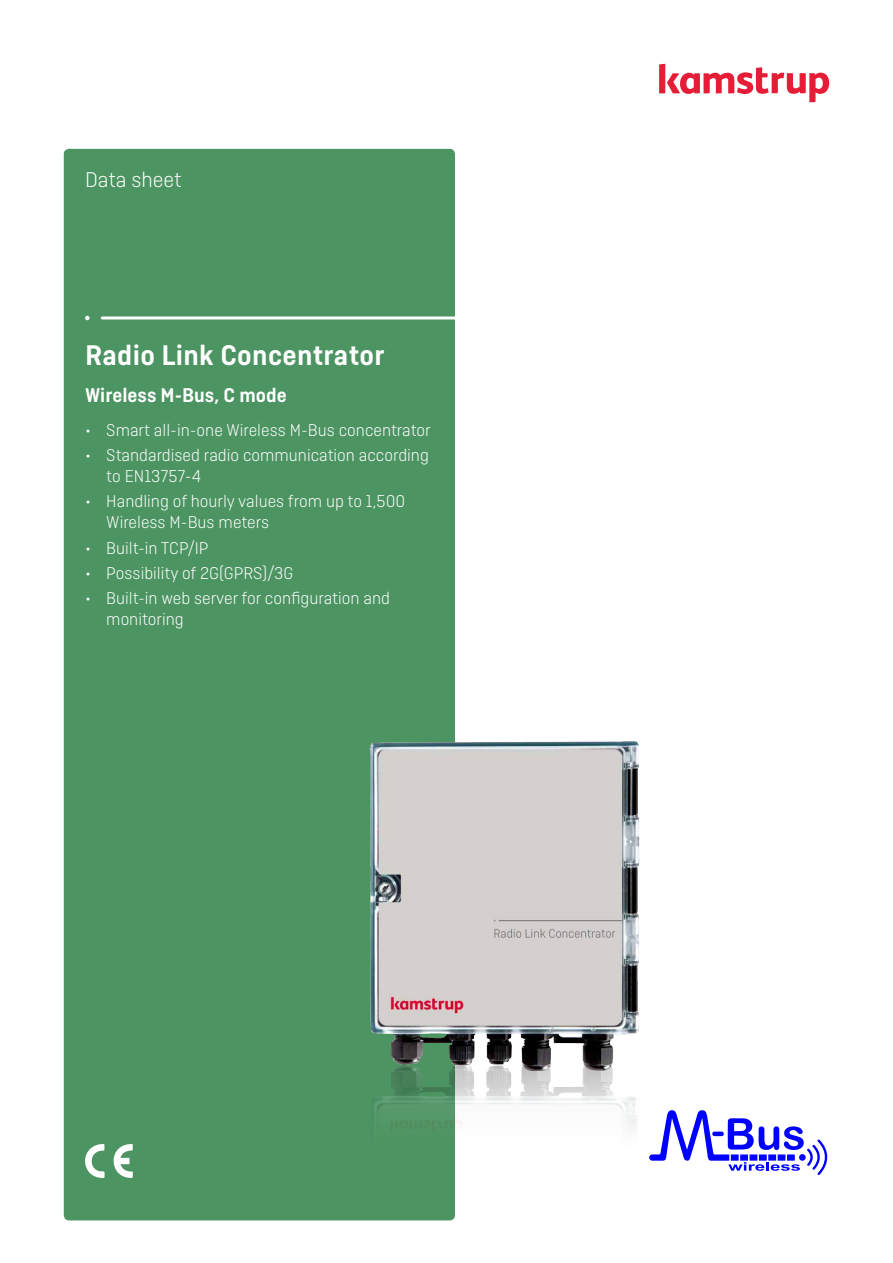
<style>
.page{position:relative;width:893px;height:1263px;background:#fff}
.page>*{position:absolute;margin:0;border:0;box-sizing:border-box;transform-origin:0 0}
.t1{font:600 30px "Ciutadella";letter-spacing:.01em;color:#fff}
.t2{font:300 22.5px "Ciutadella";color:#fff}
.t3{font:600 21px "Ciutadella";color:#fff}
.t4{font:300 18px/21px "Ciutadella";color:#fff}
</style>
<div class="page">
<div style="left:64px;top:149px;width:391px;height:1071px;background:#4c9462;border-radius:5px"></div>
<svg style="left:85px;top:316px;width:370px;height:4px"></svg>
<svg style="left:659px;top:64px;width:170px;height:38px"></svg>
<svg style="left:649px;top:1110px;width:179px;height:65px"></svg>
<img style="left:370px;top:1072px;width:267px;height:149px">
<img style="left:369px;top:741px;width:250px;height:331px">
<svg style="left:85px;top:1144px;width:20px;height:34px"></svg>
<svg style="left:113px;top:1144px;width:20px;height:34px"></svg>
<p class="t2" style="left:85px;top:168px;width:98px">Data sheet</p>
<h1 class="t1" style="left:85px;top:338px;width:301px">Radio Link Concentrator</h1>
<p class="t3" style="left:85px;top:383px;width:203px">Wireless M-Bus, C mode</p>
<p class="t4" style="left:85px;top:419px;width:347px">• Smart all-in-one Wireless M-Bus concentrator</p>
<p class="t4" style="left:106px;top:445px;width:324px;text-indent:-21px">• Standardised radio communication according to EN13757-4</p>
<p class="t4" style="left:106px;top:491px;width:301px;text-indent:-21px">• Handling of hourly values from up to 1,500<br>Wireless M-Bus meters</p>
<p class="t4" style="left:85px;top:537px;width:125px">• Built-in TCP/IP</p>
<p class="t4" style="left:85px;top:562px;width:210px">• Possibility of 2G(GPRS)/3G</p>
<p class="t4" style="left:106px;top:588px;width:285px;text-indent:-21px">• Built-in web server for configuration and monitoring</p>
</div>
